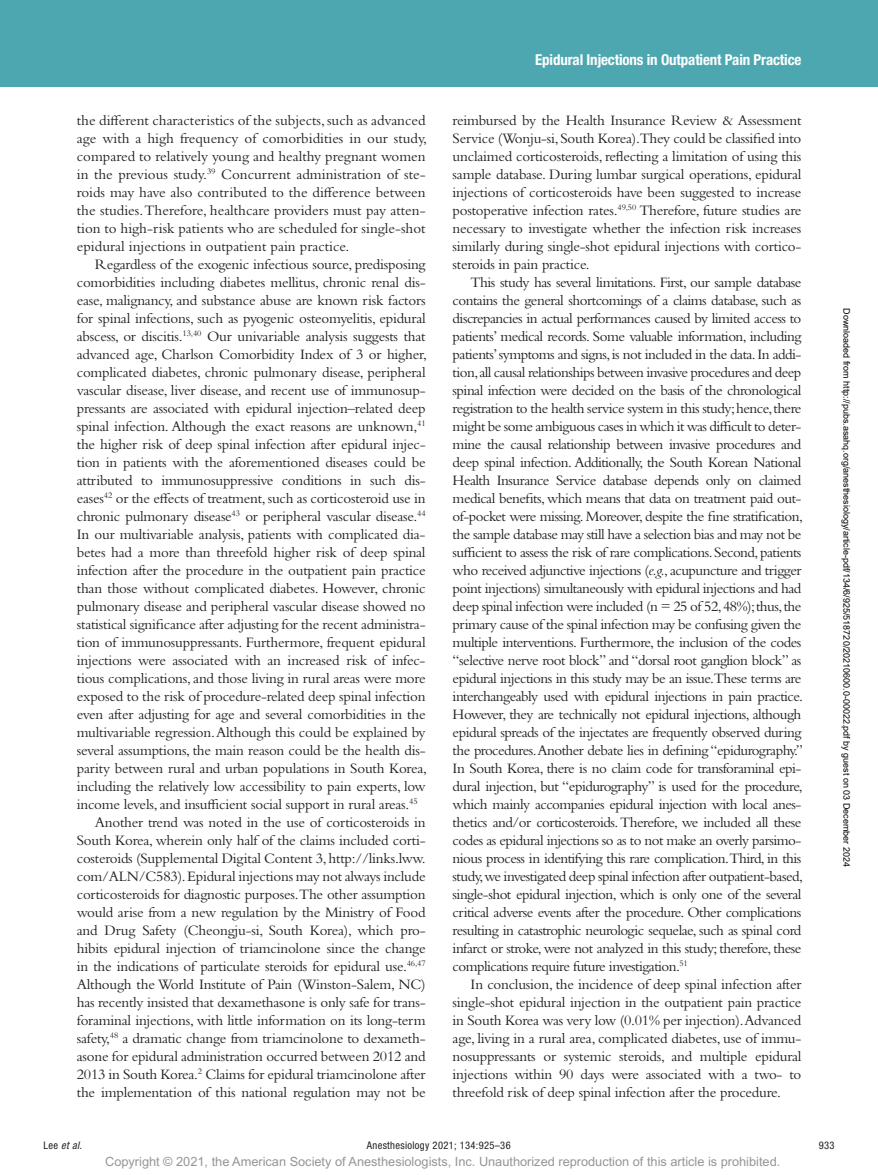
<style>
.page{position:relative;width:878px;height:1175px;background:#fff}
.page>*{position:absolute;margin:0;border:0;box-sizing:border-box;transform-origin:0 0}
.t1{font:15px/18px "Bembo Std";letter-spacing:-.015em;color:#231f20;text-align:justify}
.t2{font:700 condensed 15px "Helvetica Neue LT Std";letter-spacing:-.01em;color:#fff}
.t3{font:12.75px "Arial MT Std";color:#939598}
.t4{font:condensed 10.5px "Helvetica Neue LT Std";letter-spacing:.03em;color:#231f20}
.t5{font:italic condensed 10.5px "Helvetica Neue LT Std";color:#231f20}
.t6{font:9px "Arial";color:#000}
.s1{font-style:italic}
.s2{font-style:normal}
</style>
<div class="page">
<div style="left:0;top:0;width:878px;height:86px;background:#4da7b0"></div>
<p class="t1" style="left:77px;top:111px;width:352px">the different characteristics of the subjects, such as advanced age with a high frequency of comorbidities in our study, compared to relatively young and healthy pregnant women in the previous study.<sup>39</sup> Concurrent administration of ste&shy;roids may have also contributed to the difference between the studies. Therefore, healthcare providers must pay atten&shy;tion to high-risk patients who are scheduled for single-shot epidural injections in outpatient pain practice.</p>
<p class="t1" style="left:95px;top:255px;width:332px">Regardless of the exogenic infectious source, predisposing</p>
<p class="t1" style="left:77px;top:273px;width:350px">comorbidities including diabetes mellitus, chronic renal dis-</p>
<p class="t1" style="left:77px;top:291px;width:350px">ease, malignancy, and substance abuse are known risk factors</p>
<p class="t1" style="left:77px;top:309px;width:350px">for spinal infections, such as pyogenic osteomyelitis, epidural</p>
<p class="t1" style="left:77px;top:327px;width:350px">abscess, or discitis.<sup>13,40</sup> Our univariable analysis suggests that</p>
<p class="t1" style="left:77px;top:345px;width:352px">advanced age, Charlson Comorbidity Index of 3 or higher,</p>
<p class="t1" style="left:77px;top:363px;width:350px">complicated diabetes, chronic pulmonary disease, peripheral</p>
<p class="t1" style="left:77px;top:381px;width:350px">vascular disease, liver disease, and recent use of immunosup-</p>
<p class="t1" style="left:77px;top:399px;width:350px">pressants are associated with epidural injection–related deep</p>
<p class="t1" style="left:77px;top:417px;width:350px">spinal infection. Although the exact reasons are unknown,<sup>41</sup></p>
<p class="t1" style="left:77px;top:435px;width:350px">the higher risk of deep spinal infection after epidural injec-</p>
<p class="t1" style="left:77px;top:453px;width:350px">tion in patients with the aforementioned diseases could be</p>
<p class="t1" style="left:77px;top:471px;width:350px">attributed to immunosuppressive conditions in such dis-</p>
<p class="t1" style="left:77px;top:489px;width:350px">eases<sup>42</sup> or the effects of treatment, such as corticosteroid use in</p>
<p class="t1" style="left:77px;top:507px;width:350px">chronic pulmonary disease<sup>43</sup> or peripheral vascular disease.<sup>44</sup></p>
<p class="t1" style="left:77px;top:525px;width:350px">In our multivariable analysis, patients with complicated dia-</p>
<p class="t1" style="left:77px;top:543px;width:350px">betes had a more than threefold higher risk of deep spinal</p>
<p class="t1" style="left:77px;top:561px;width:350px">infection after the procedure in the outpatient pain practice</p>
<p class="t1" style="left:77px;top:579px;width:350px">than those without complicated diabetes. However, chronic</p>
<p class="t1" style="left:77px;top:597px;width:350px">pulmonary disease and peripheral vascular disease showed no</p>
<p class="t1" style="left:77px;top:615px;width:350px">statistical significance after adjusting for the recent administra-</p>
<p class="t1" style="left:77px;top:633px;width:350px">tion of immunosuppressants. Furthermore, frequent epidural</p>
<p class="t1" style="left:77px;top:651px;width:350px">injections were associated with an increased risk of infec-</p>
<p class="t1" style="left:77px;top:669px;width:350px">tious complications, and those living in rural areas were more</p>
<p class="t1" style="left:77px;top:687px;width:350px">exposed to the risk of procedure-related deep spinal infection</p>
<p class="t1" style="left:77px;top:705px;width:350px">even after adjusting for age and several comorbidities in the</p>
<p class="t1" style="left:77px;top:723px;width:350px">multivariable regression. Although this could be explained by</p>
<p class="t1" style="left:77px;top:741px;width:350px">several assumptions, the main reason could be the health dis-</p>
<p class="t1" style="left:77px;top:759px;width:352px">parity between rural and urban populations in South Korea,</p>
<p class="t1" style="left:77px;top:777px;width:350px">including the relatively low accessibility to pain experts, low</p>
<p class="t1" style="left:77px;top:795px;width:342px">income levels, and insufficient social support in rural areas.<sup>45</sup></p>
<p class="t1" style="left:95px;top:813px;width:332px">Another trend was noted in the use of corticosteroids in</p>
<p class="t1" style="left:77px;top:831px;width:350px">South Korea, wherein only half of the claims included corti-</p>
<p class="t1" style="left:77px;top:849px;width:350px">costeroids (Supplemental Digital Content 3, http://links.lww.</p>
<p class="t1" style="left:77px;top:867px;width:350px">com/ALN/C583). Epidural injections may not always include</p>
<p class="t1" style="left:77px;top:885px;width:350px">corticosteroids for diagnostic purposes.The other assumption</p>
<p class="t1" style="left:77px;top:903px;width:350px">would arise from a new regulation by the Ministry of Food</p>
<p class="t1" style="left:77px;top:921px;width:350px">and Drug Safety (Cheongju-si, South Korea), which pro-</p>
<p class="t1" style="left:77px;top:939px;width:350px">hibits epidural injection of triamcinolone since the change</p>
<p class="t1" style="left:77px;top:957px;width:350px">in the indications of particulate steroids for epidural use.<sup>46,47</sup></p>
<p class="t1" style="left:77px;top:975px;width:350px">Although the World Institute of Pain (Winston-Salem, NC)</p>
<p class="t1" style="left:77px;top:993px;width:350px">has recently insisted that dexamethasone is only safe for trans-</p>
<p class="t1" style="left:77px;top:1011px;width:350px">foraminal injections, with little information on its long-term</p>
<p class="t1" style="left:77px;top:1029px;width:350px">safety,<sup>48</sup> a dramatic change from triamcinolone to dexameth-</p>
<p class="t1" style="left:77px;top:1047px;width:350px">asone for epidural administration occurred between 2012 and</p>
<p class="t1" style="left:77px;top:1065px;width:350px">2013 in South Korea.<sup>2</sup> Claims for epidural triamcinolone after</p>
<p class="t1" style="left:77px;top:1083px;width:350px">the implementation of this national regulation may not be</p>
<p class="t2" style="left:535px;top:51px;width:268px">Epidural Injections in Outpatient Pain Practice</p>
<p class="t1" style="left:452px;top:111px;width:350px">reimbursed by the Health Insurance Review &amp; Assessment Service (Wonju-si, South Korea).They could be classified into unclaimed corticosteroids, reflecting a limitation of using this sample database. During lumbar surgical operations, epidural injections of corticosteroids have been suggested to increase postoperative infection rates.<sup>49,50</sup> Therefore, future studies are necessary to investigate whether the infection risk increases similarly during single-shot epidural injections with cortico&shy;steroids in pain practice.</p>
<p class="t1" style="left:452px;top:273px;width:352px;text-indent:18px">This study has several limitations. First, our sample database contains the general shortcomings of a claims database, such as discrepancies in actual performances caused by limited access to patients’ medical records. Some valuable information, including patients’ symptoms and signs, is not included in the data. In addi&shy;tion, all causal relationships between invasive procedures and deep spinal infection were decided on the basis of the chronological registration to the health service system in this study; hence, there might be some ambiguous cases in which it was difficult to deter&shy;mine the causal relationship between invasive procedures and deep spinal infection. Additionally, the South Korean National Health Insurance Service database depends only on claimed medical benefits, which means that data on treatment paid out&shy;of-pocket were missing. Moreover, despite the fine stratification, the sample database may still have a selection bias and may not be sufficient to assess the risk of rare complications. Second, patients who received adjunctive injections (<span class="s1">e.g.</span>, acupuncture and trigger point injections) simultaneously with epidural injections and had deep spinal infection were included (n = 25 of 52, 48%); thus, the primary cause of the spinal infection may be confusing given the multiple interventions. Furthermore, the inclusion of the codes “selective nerve root block” and “dorsal root ganglion block” as epidural injections in this study may be an issue.These terms are interchangeably used with epidural injections in pain practice.<br>However, they are technically not epidural injections, although epidural spreads of the injectates are frequently observed during the procedures. Another debate lies in defining “epidurography.” In South Korea, there is no claim code for transforaminal epi&shy;dural injection, but “epidurography” is used for the procedure, which mainly accompanies epidural injection with local anes&shy;thetics and/or corticosteroids. Therefore, we included all these codes as epidural injections so as to not make an overly parsimo&shy;nious process in identifying this rare complication.Third, in this study, we investigated deep spinal infection after outpatient-based, single-shot epidural injection, which is only one of the several critical adverse events after the procedure. Other complications resulting in catastrophic neurologic sequelae, such as spinal cord infarct or stroke, were not analyzed in this study; therefore, these complications require future investigation.<sup>51</sup></p>
<p class="t1" style="left:452px;top:975px;width:350px;text-indent:18px">In conclusion, the incidence of deep spinal infection after single-shot epidural injection in the outpatient pain practice in South Korea was very low (0.01% per injection).Advanced age, living in a rural area, complicated diabetes, use of immu&shy;nosuppressants or systemic steroids, and multiple epidural injections within 90 days were associated with a two- to threefold risk of deep spinal infection after the procedure.</p>
<p class="t6" style="left:850px;top:308px;width:560px;rotate:90deg">Downloaded from http://pubs.asahq.org/anesthesiology/article-pdf/134/6/925/518720/20210600.0-00022.pdf by guest on 03 December 2024</p>
<p class="t5" style="left:44px;top:1139px;width:40px"><span class="s2">Lee</span> et al.</p>
<p class="t4" style="left:367px;top:1139px;width:145px">Anesthesiology 2021; 134:925–36</p>
<p class="t4" style="left:818px;top:1139px;width:17px">933</p>
<p class="t3" style="left:105px;top:1154px;width:676px">Copyright © 2021, the American Society of Anesthesiologists, Inc. Unauthorized reproduction of this article is prohibited.</p>
</div>
